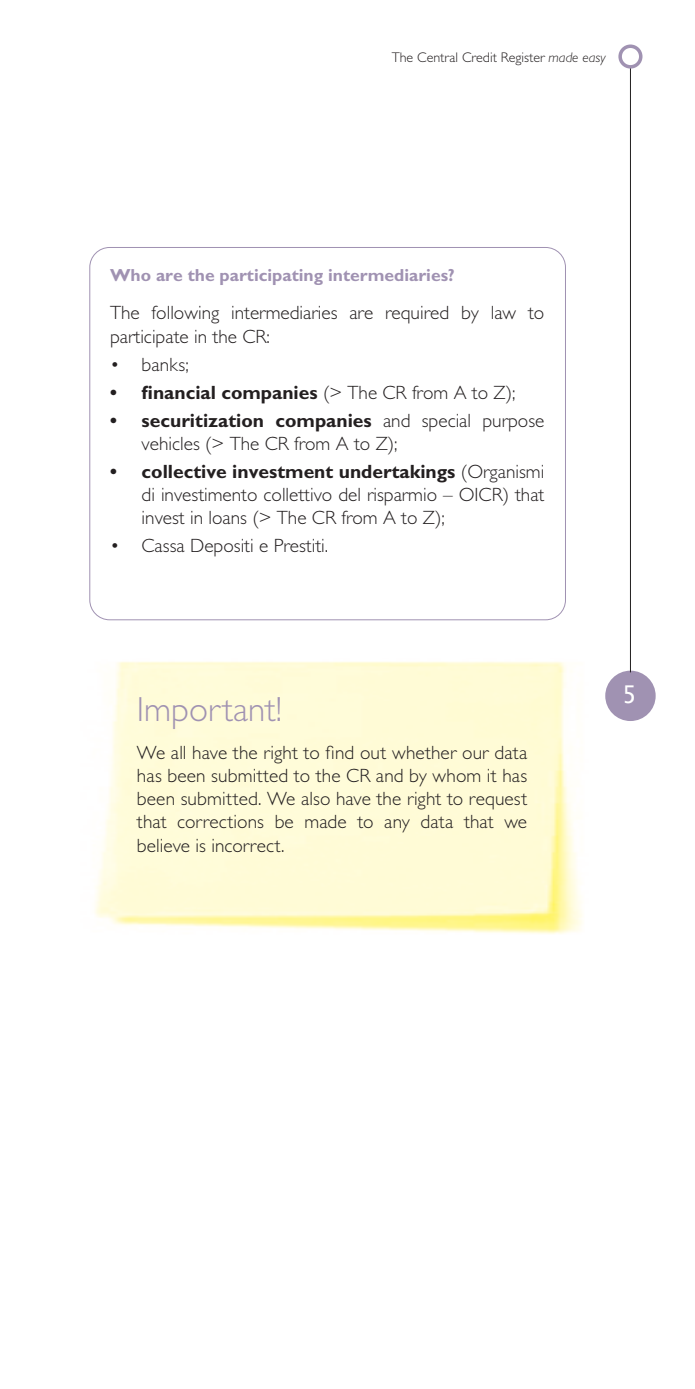
<style>
.page{position:relative;width:695px;height:1389px;background:#fff}
.page>*{position:absolute;margin:0;border:0;box-sizing:border-box;transform-origin:0 0}
.TITOLO_PARAGRAFO{font:300 35px "Gill Sans Std";color:#a092b2}
.t1{font:24.5px "Lucida Console";color:#fff}
.PARAGRAFO{font:300 19.25px/23.1px "Gill Sans Std";color:#231f20}
.t2{font:700 19.25px "Gill Sans Std";color:#231f20}
.TITOLETTO_PARAGRAFO{font:700 17.5px "Gill Sans Std";color:#a092b2}
.t3{font:300 14px "Gill Sans Std";color:#231f20}
.s1{font-style:italic}
.s2{font-weight:300}
.s3{font-weight:700}
</style>
<div class="page">
<div style="left:607px;top:672px;width:46px;height:47px;background:#a092b2;border-radius:50%"></div>
<div style="left:605px;top:671px;width:50px;height:50px;border:4px solid #a092b2;border-radius:50%"></div>
<hr style="left:630px;top:67px;width:1px;height:605px;background:#231f20">
<div style="left:618px;top:45px;width:24px;height:24px;border:4px solid #a092b2;border-radius:50%"></div>
<img style="left:95px;top:662px;width:487px;height:272px">
<p class="t3" style="left:391px;top:49px;width:215px">The Central Credit Register <span class="s1">made easy</span></p>
<p class="TITOLETTO_PARAGRAFO" style="left:110px;top:265px;width:346px">Who are the participating intermediaries?</p>
<p class="PARAGRAFO" style="left:110px;top:302px;width:435px">The following intermediaries are required by law to participate in the CR:</p>
<p class="PARAGRAFO" style="left:110px;top:353px;width:80px">• banks;</p>
<p class="t2" style="left:110px;top:381px;width:407px">• financial companies <span class="s2">(&gt; The CR from A to Z);</span></p>
<p class="PARAGRAFO" style="left:142px;top:409px;width:404px;text-indent:-31px"><span class="s3">• securitization companies</span> and special purpose vehicles (&gt; The CR from A to Z);</p>
<p class="PARAGRAFO" style="left:142px;top:460px;width:404px;text-align:justify;text-indent:-31px"><span class="s3">• collective investment undertakings</span> (Organismi di investimento collettivo del risparmio – OICR) that invest in loans (&gt; The CR from A to Z);</p>
<p class="PARAGRAFO" style="left:110px;top:534px;width:219px">• Cassa Depositi e Prestiti.</p>
<p class="TITOLO_PARAGRAFO" style="left:137px;top:690px;width:146px">Important!</p>
<p class="PARAGRAFO" style="left:137px;top:741px;width:392px;text-align:justify">We all have the right to find out whether our data has been submitted to the CR and by whom it has been submitted. We also have the right to request that corrections be made to any data that we believe is incorrect.</p>
<p class="t1" style="left:621px;top:684px;width:16px">5</p>
</div>
